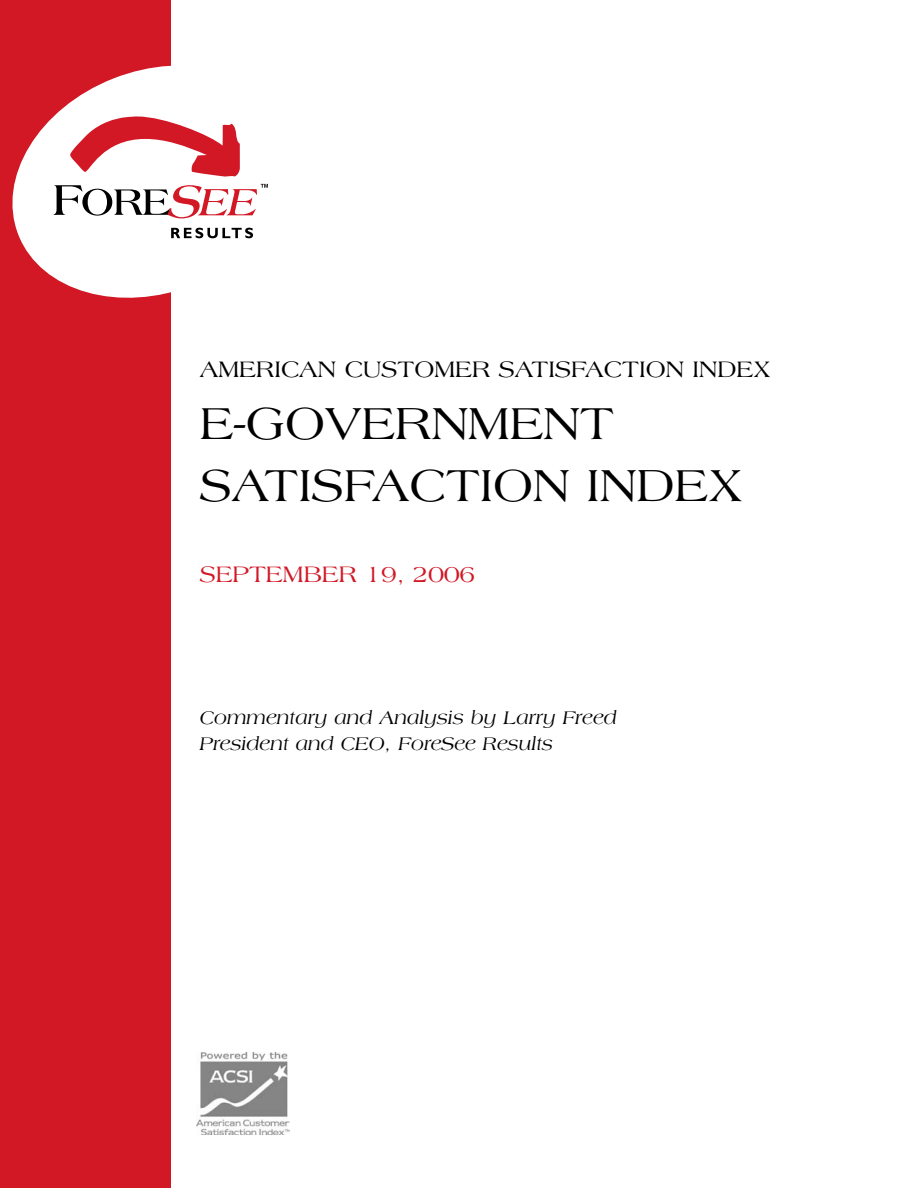
<style>
.page{position:relative;width:918px;height:1188px;background:#fff}
.page>*{position:absolute;margin:0;border:0;box-sizing:border-box;transform-origin:0 0}
.t1{font:48px/61.9px "Americana";color:#000}
.t2{font:24px "Americana";color:#000}
.t3{font:24px "Americana";color:#d21725}
.t4{font:italic 19.5px/26.8px "Americana";color:#000}
</style>
<div class="page">
<div style="left:0;top:0;width:171px;height:1188px;background:#d21725"></div>
<svg style="left:12px;top:65px;width:256px;height:233px;fill:#fff"></svg>
<img style="left:196px;top:1052px;width:94px;height:82px">
<svg style="left:53px;top:184px;width:215px;height:34px"></svg>
<svg style="left:171px;top:228px;width:82px;height:10px"></svg>
<svg style="left:70px;top:116px;width:170px;height:61px"></svg>
<p class="t2" style="left:200px;top:356px;width:572px">AMERICAN CUSTOMER SATISFACTION INDEX</p>
<h1 class="t1" style="left:200px;top:392px;width:544px">E-GOVERNMENT<br>SATISFACTION INDEX</h1>
<p class="t3" style="left:200px;top:561px;width:277px">SEPTEMBER 19, 2006</p>
<p class="t4" style="left:200px;top:704px;width:419px">Commentary and Analysis by Larry Freed<br>President and CEO, ForeSee Results</p>
</div>
